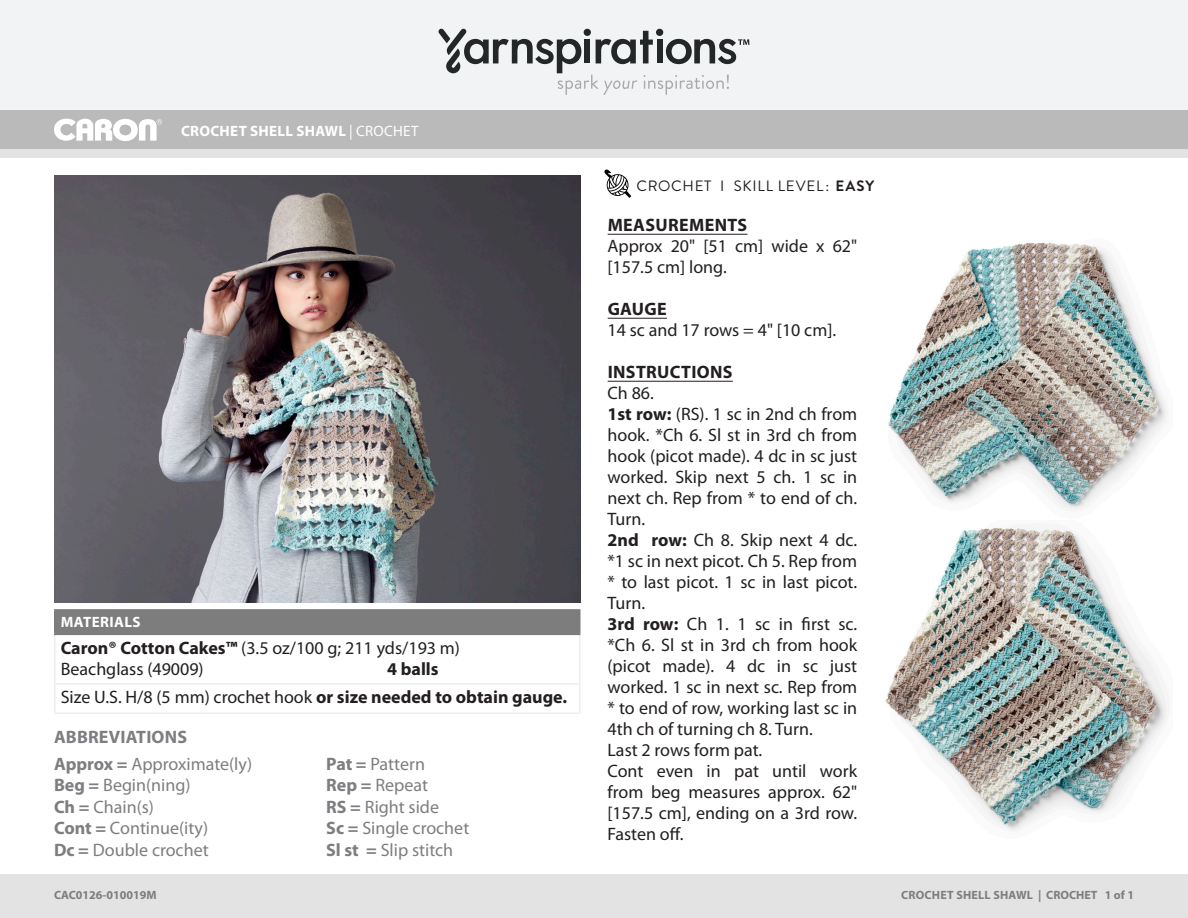
<style>
.page{position:relative;width:1188px;height:918px;background:#fff}
.page>*{position:absolute;margin:0;border:0;box-sizing:border-box;transform-origin:0 0}
.Instructions{font:18px/21px "Myriad Pro";color:#231f20;text-align:justify}
.Body{font:18px/21px "Myriad Pro";color:#231f20}
.Abbreviations{font:18px "Myriad Pro";color:#7d7e81}
.Subhead_All_Caps{font:700 18px "Myriad Pro";letter-spacing:.02em;color:#231f20}
.Abbreviations_Head{font:700 18px "Myriad Pro";letter-spacing:.01em;color:#7d7e81}
.Body-2{font:700 18px "Myriad Pro";color:#231f20}
.Pattern_Title{font:700 15px "Myriad Pro";letter-spacing:.02em;color:#fff}
.Skill_Level{font:15px "Brandon Grotesque";letter-spacing:.05em;color:#231f20}
.Materials_Head{font:700 15px "Myriad Pro";letter-spacing:.03em;color:#fff}
.t1{font:700 12px "Myriad Pro";letter-spacing:.02em;color:#7d7e81}
.t2{font:700 12px "Myriad Pro";color:#7d7e81}
.s1{font-weight:400}
.s2{font-weight:700}
</style>
<div class="page">
<div style="left:0;top:875px;width:1188px;height:43px;background:#e4e3e3"></div>
<div style="left:0;top:149px;width:1188px;height:9px;background:#e4e3e3"></div>
<div style="left:0;top:0;width:1188px;height:111px;background:#f2f3f4"></div>
<div style="left:0;top:111px;width:1188px;height:38px;background:#bbbaba"></div>
<hr style="left:608px;top:234px;width:139px;height:1px;background:#231f20">
<hr style="left:608px;top:318px;width:59px;height:1px;background:#231f20">
<hr style="left:608px;top:381px;width:125px;height:1px;background:#231f20">
<div style="left:55px;top:610px;width:525px;height:24px;background:#7d7d7d"></div>
<hr style="left:54px;top:635px;width:2px;height:48px;background:#ebeef0">
<hr style="left:579px;top:635px;width:1px;height:48px;background:#ebeef0">
<hr style="left:54px;top:685px;width:2px;height:27px;background:#ebeef0">
<hr style="left:54px;top:683px;width:526px;height:2px;background:#ebeef0">
<svg style="left:579px;top:685px;width:1px;height:27px"></svg>
<hr style="left:54px;top:712px;width:526px;height:2px;background:#ebeef0">
<hr style="left:54px;top:609px;width:526px;height:2px;background:#7d7d7d">
<hr style="left:54px;top:611px;width:2px;height:23px;background:#7d7d7d">
<hr style="left:54px;top:634px;width:526px;height:1px;background:#7d7d7d">
<img style="left:54px;top:176px;width:526px;height:427px">
<svg style="left:54px;top:119px;width:108px;height:22px"></svg>
<svg style="left:438px;top:29px;width:311px;height:66px"></svg>
<svg style="left:604px;top:169px;width:27px;height:29px"></svg>
<img style="left:888px;top:242px;width:279px;height:267px">
<img style="left:885px;top:525px;width:282px;height:306px">
<p class="Pattern_Title" style="left:181px;top:121px;width:239px">CROCHET SHELL SHAWL <span class="s1">| CROCHET</span></p>
<p class="Materials_Head" style="left:61px;top:612px;width:81px">MATERIALS</p>
<p class="Instructions" style="left:61px;top:637px;width:401px"><span class="s2">Caron® Cotton Cakes™</span> (3.5 oz/100 g; 211 yds/193 m)</p>
<p class="Body" style="left:61px;top:658px;width:145px">Beachglass (49009)</p>
<p class="Body-2" style="left:387px;top:657px;width:53px">4 balls</p>
<p class="Instructions" style="left:61px;top:687px;width:508px">Size U.S. H/8 (5 mm) crochet hook <span class="s2">or size needed to obtain gauge.</span></p>
<p class="Abbreviations_Head" style="left:54px;top:725px;width:135px">ABBREVIATIONS</p>
<p class="Abbreviations" style="left:54px;top:752px;width:200px"><span class="s2">Approx =</span> Approximate(ly)</p>
<p class="Abbreviations" style="left:54px;top:774px;width:138px"><span class="s2">Beg =</span> Begin(ning)</p>
<p class="Abbreviations" style="left:54px;top:796px;width:102px"><span class="s2">Ch =</span> Chain(s)</p>
<p class="Abbreviations" style="left:54px;top:817px;width:156px"><span class="s2">Cont =</span> Continue(ity)</p>
<p class="Abbreviations" style="left:54px;top:839px;width:156px"><span class="s2">Dc =</span> Double crochet</p>
<p class="t2" style="left:54px;top:887px;width:104px">CAC0126-010019M</p>
<p class="Abbreviations" style="left:326px;top:752px;width:100px"><span class="s2">Pat =</span> Pattern</p>
<p class="Abbreviations" style="left:326px;top:774px;width:103px"><span class="s2">Rep =</span> Repeat</p>
<p class="Abbreviations" style="left:326px;top:796px;width:114px"><span class="s2">RS =</span> Right side</p>
<p class="Abbreviations" style="left:326px;top:817px;width:145px"><span class="s2">Sc =</span> Single crochet</p>
<p class="Abbreviations" style="left:326px;top:839px;width:129px"><span class="s2">Sl st =</span> Slip stitch</p>
<p class="Skill_Level" style="left:636px;top:175px;width:239px">CROCHET I SKILL LEVEL: <span class="s2">EASY</span></p>
<p class="Subhead_All_Caps" style="left:608px;top:213px;width:141px">MEASUREMENTS</p>
<p class="Body" style="left:608px;top:235px;width:251px">Approx 20" [51 cm] wide x 62" [157.5 cm] long.</p>
<p class="Subhead_All_Caps" style="left:608px;top:297px;width:61px">GAUGE</p>
<p class="Body" style="left:608px;top:319px;width:230px">14 sc and 17 rows = 4" [10 cm].</p>
<p class="Subhead_All_Caps" style="left:608px;top:360px;width:126px">INSTRUCTIONS</p>
<p class="Body" style="left:608px;top:382px;width:48px">Ch 86.</p>
<p class="Instructions" style="left:608px;top:403px;width:251px"><span class="s2">1st row:</span> (RS). 1 sc in 2nd ch from hook. *Ch 6. Sl st in 3rd ch from hook (picot made). 4 dc in sc just worked. Skip next 5 ch. 1 sc in next ch. Rep from * to end of ch.<br>Turn.</p>
<p class="Instructions" style="left:608px;top:529px;width:251px"><span class="s2">2nd row:</span> Ch 8. Skip next 4 dc. *1 sc in next picot. Ch 5. Rep from * to last picot. 1 sc in last picot.<br>Turn.</p>
<p class="Instructions" style="left:608px;top:613px;width:251px"><span class="s2">3rd row:</span> Ch 1. 1 sc in first sc. *Ch 6. Sl st in 3rd ch from hook (picot made). 4 dc in sc just worked. 1 sc in next sc. Rep from * to end of row, working last sc in 4th ch of turning ch 8. Turn.</p>
<p class="Body" style="left:608px;top:739px;width:156px">Last 2 rows form pat.</p>
<p class="Body" style="left:608px;top:760px;width:251px;text-align:justify">Cont even in pat until work from beg measures approx. 62" [157.5 cm], ending on a 3rd row.<br>Fasten off.</p>
<p class="t1" style="left:901px;top:887px;width:234px">CROCHET SHELL SHAWL | CROCHET 1 of 1</p>
</div>
